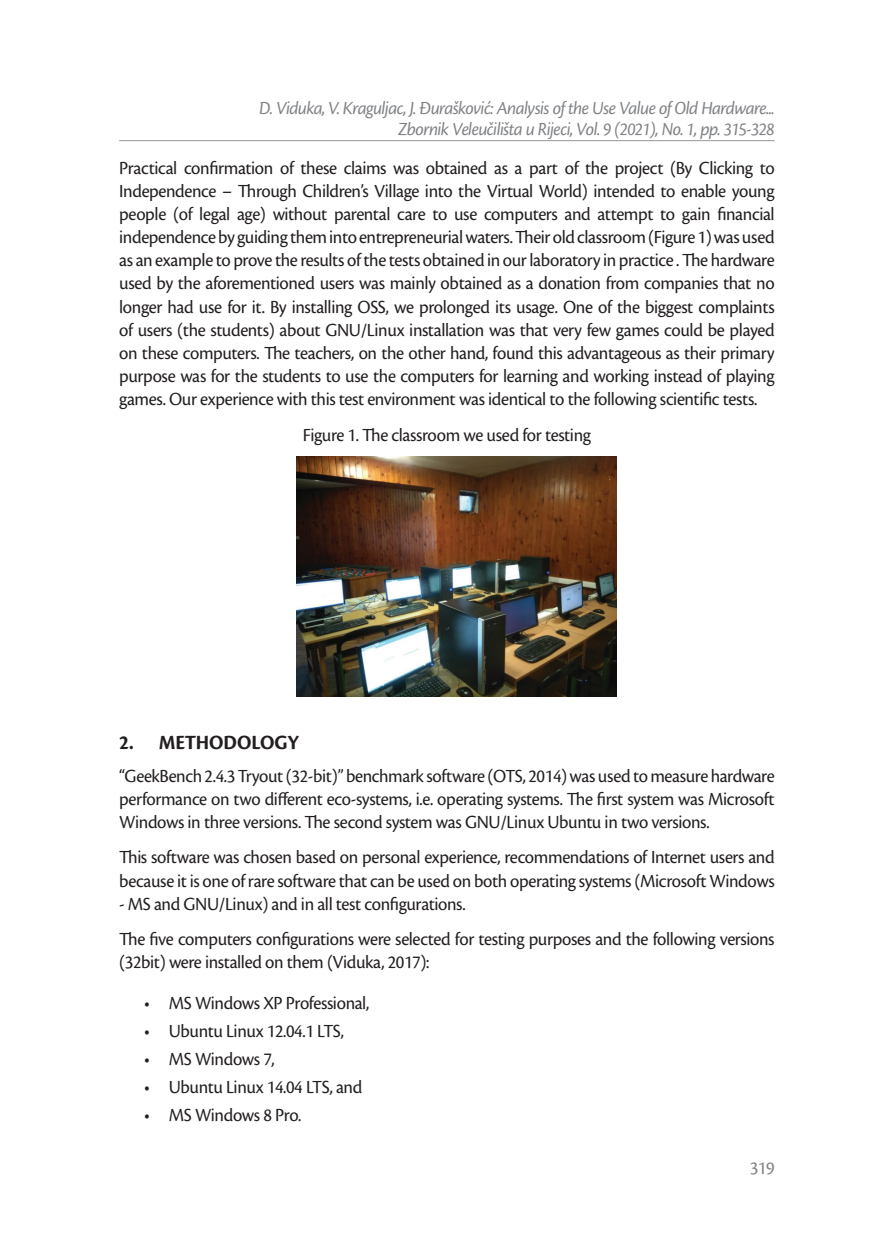
<style>
.page{position:relative;width:874px;height:1241px;background:#fff}
.page>*{position:absolute;margin:0;border:0;box-sizing:border-box;transform-origin:0 0}
.t1{font:700 21px "Cronos Pro";letter-spacing:-.01em;color:#231f20;scale:.96 1}
.Običan_tekst{font:19.25px/23.1px "Cronos Pro";letter-spacing:-.02em;color:#231f20;text-align:justify;scale:.96 1}
.t2{font:italic 19.25px/21px "Cronos Pro";letter-spacing:-.035em;color:#808285;text-align:right;scale:.96 1}
.Opis_slike{font:19.25px "Cronos Pro";letter-spacing:-.02em;color:#231f20;scale:.96 1}
.t3{font:19.25px "Cronos Pro";color:#808285;scale:.96 1}
</style>
<div class="page">
<hr style="left:119px;top:140px;width:655px;height:1px;background:#939598">
<img style="left:297px;top:457px;width:319px;height:239px">
<p class="t2" style="left:259px;top:98px;width:538px">D. Viduka, V. Kraguljac, J. Đurašković: Analysis of the Use Value of Old Hardware...<br>Zbornik Veleučilišta u Rijeci, Vol. 9 (2021), No. 1, pp. 315-328</p>
<p class="Običan_tekst" style="left:119px;top:156px;width:684px">Practical confirmation of these claims was obtained as a part of the project (By Clicking to Independence – Through Children’s Village into the Virtual World) intended to enable young people (of legal age) without parental care to use computers and attempt to gain financial independence by guiding them into entrepreneurial waters. Their old classroom (Figure 1) was used as an example to prove the results of the tests obtained in our laboratory in practice . The hardware used by the aforementioned users was mainly obtained as a donation from companies that no longer had use for it. By installing OSS, we prolonged its usage. One of the biggest complaints of users (the students) about GNU/Linux installation was that very few games could be played on these computers. The teachers, on the other hand, found this advantageous as their primary purpose was for the students to use the computers for learning and working instead of playing games. Our experience with this test environment was identical to the following scientific tests.</p>
<p class="Opis_slike" style="left:303px;top:423px;width:301px">Figure 1. The classroom we used for testing</p>
<p class="t1" style="left:119px;top:730px;width:188px">2. METHODOLOGY</p>
<p class="Običan_tekst" style="left:119px;top:764px;width:684px">“GeekBench 2.4.3 Tryout (32-bit)” benchmark software (OTS, 2014) was used to measure hardware performance on two different eco-systems, i.e. operating systems. The first system was Microsoft Windows in three versions. The second system was GNU/Linux Ubuntu in two versions.</p>
<p class="Običan_tekst" style="left:119px;top:845px;width:684px">This software was chosen based on personal experience, recommendations of Internet users and because it is one of rare software that can be used on both operating systems (Microsoft Windows</p>
<p class="Običan_tekst" style="left:119px;top:892px;width:362px">- MS and GNU/Linux) and in all test configurations.</p>
<p class="Običan_tekst" style="left:119px;top:927px;width:684px">The five computers configurations were selected for testing purposes and the following versions (32bit) were installed on them (Viduka, 2017):</p>
<p class="Običan_tekst" style="left:144px;top:991px;width:236px">• MS Windows XP Professional,</p>
<p class="Običan_tekst" style="left:144px;top:1019px;width:210px">• Ubuntu Linux 12.04.1 LTS,</p>
<p class="Običan_tekst" style="left:144px;top:1047px;width:138px">• MS Windows 7,</p>
<p class="Običan_tekst" style="left:144px;top:1075px;width:229px">• Ubuntu Linux 14.04 LTS, and</p>
<p class="Običan_tekst" style="left:144px;top:1103px;width:165px">• MS Windows 8 Pro.</p>
<p class="t3" style="left:749px;top:1156px;width:27px">319</p>
</div>
